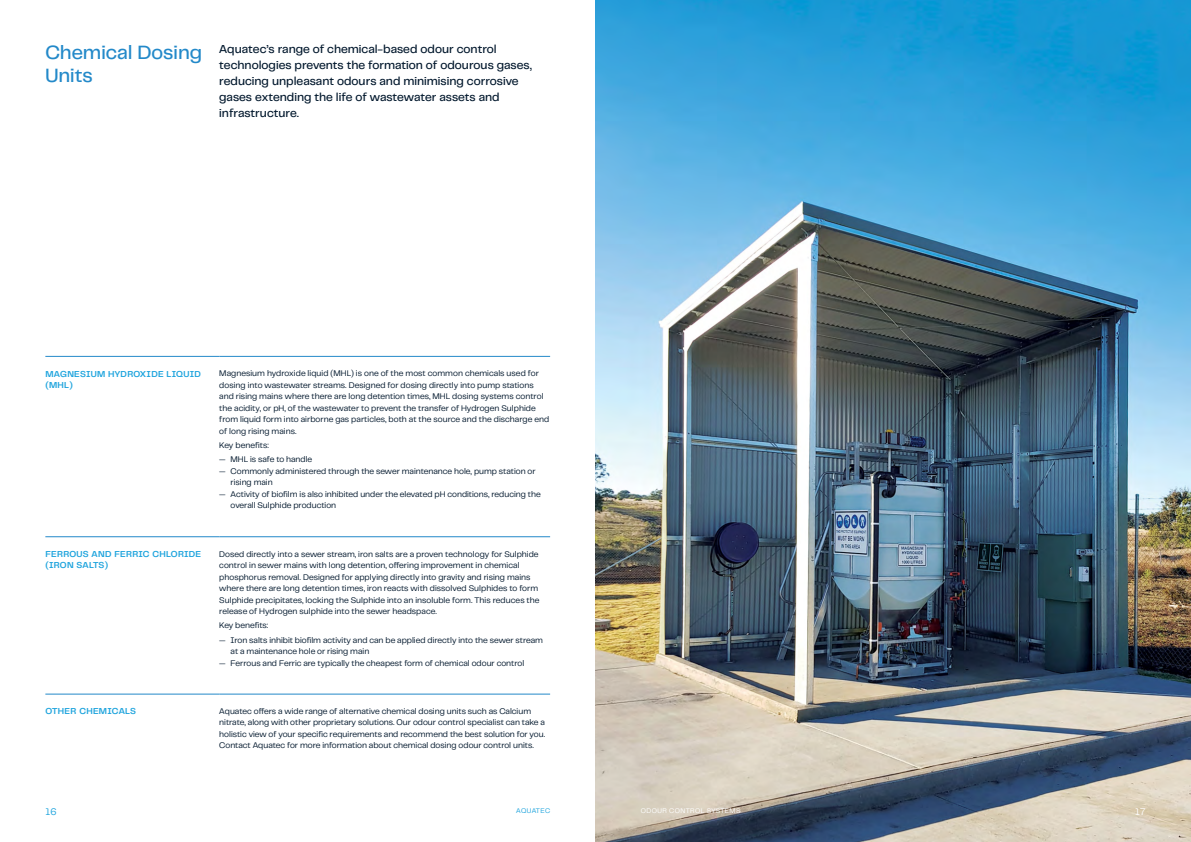
<style>
.page{position:relative;width:1191px;height:842px;background:#fff}
.page>*{position:absolute;margin:0;border:0;box-sizing:border-box;transform-origin:0 0}
.H1___20pt___Light_Blue{font:500 20px "PP Telegraf";color:#2389c9}
.Body_Large___12pt___Midnight{font:500 12px/16px "PP Telegraf";color:#02182d}
.t1{font:10px "PP Telegraf";color:#1fa4dd}
.t2{font:10px "PP Telegraf";color:#fff}
.H2___Caps___9pt___Light_Blue{font:600 9px/11px "PP Telegraf";letter-spacing:.035em;color:#1fa4dd}
.Body_Regular___8_5pt___Midnight{font:8.5px/11.5px "PP Telegraf";color:#02182d}
.t3{font:7px "PP Telegraf";letter-spacing:.06em;color:#fff}
.t4{font:7px "PP Telegraf";letter-spacing:.045em;color:#1fa4dd}
</style>
<div class="page">
<img style="left:595px;top:0;width:596px;height:842px">
<hr style="left:45px;top:356px;width:174px;height:1px;background:#2389c9">
<hr style="left:219px;top:356px;width:331px;height:1px;background:#2389c9">
<hr style="left:45px;top:536px;width:174px;height:1px;background:#2389c9">
<hr style="left:219px;top:536px;width:331px;height:1px;background:#2389c9">
<hr style="left:45px;top:694px;width:174px;height:1px;background:#2389c9">
<hr style="left:219px;top:694px;width:331px;height:1px;background:#2389c9">
<p class="H1___20pt___Light_Blue" style="left:45px;top:38px;width:158px">Chemical Dosing</p>
<p class="H1___20pt___Light_Blue" style="left:45px;top:61px;width:49px">Units</p>
<p class="Body_Large___12pt___Midnight" style="left:219px;top:41px;width:314px">Aquatec’s range of chemical-based odour control technologies prevents the formation of odourous gases, reducing unpleasant odours and minimising corrosive gases extending the life of wastewater assets and infrastructure.</p>
<p class="H2___Caps___9pt___Light_Blue" style="left:45px;top:368px;width:157px">MAGNESIUM HYDROXIDE LIQUID (MHL)</p>
<p class="Body_Regular___8_5pt___Midnight" style="left:219px;top:367px;width:331px">Magnesium hydroxide liquid (MHL) is one of the most common chemicals used for dosing into wastewater streams. Designed for dosing directly into pump stations and rising mains where there are long detention times, MHL dosing systems control the acidity, or pH, of the wastewater to prevent the transfer of Hydrogen Sulphide from liquid form into airborne gas particles, both at the source and the discharge end of long rising mains.</p>
<p class="Body_Regular___8_5pt___Midnight" style="left:219px;top:439px;width:51px">Key benefits:</p>
<p class="Body_Regular___8_5pt___Midnight" style="left:219px;top:453px;width:94px">— MHL is safe to handle</p>
<p class="Body_Regular___8_5pt___Midnight" style="left:231px;top:465px;width:306px;text-indent:-11px">— Commonly administered through the sewer maintenance hole, pump station or rising main</p>
<p class="Body_Regular___8_5pt___Midnight" style="left:231px;top:488px;width:311px;text-indent:-11px">— Activity of biofilm is also inhibited under the elevated pH conditions, reducing the overall Sulphide production</p>
<p class="H2___Caps___9pt___Light_Blue" style="left:45px;top:548px;width:157px">FERROUS AND FERRIC CHLORIDE (IRON SALTS)</p>
<p class="Body_Regular___8_5pt___Midnight" style="left:219px;top:547px;width:322px">Dosed directly into a sewer stream, iron salts are a proven technology for Sulphide control in sewer mains with long detention, offering improvement in chemical phosphorus removal. Designed for applying directly into gravity and rising mains where there are long detention times, iron reacts with dissolved Sulphides to form Sulphide precipitates, locking the Sulphide into an insoluble form. This reduces the release of Hydrogen sulphide into the sewer headspace.</p>
<p class="Body_Regular___8_5pt___Midnight" style="left:219px;top:619px;width:51px">Key benefits:</p>
<p class="Body_Regular___8_5pt___Midnight" style="left:231px;top:634px;width:314px;text-indent:-11px">— Iron salts inhibit biofilm activity and can be applied directly into the sewer stream at a maintenance hole or rising main</p>
<p class="Body_Regular___8_5pt___Midnight" style="left:219px;top:657px;width:306px">— Ferrous and Ferric are typically the cheapest form of chemical odour control</p>
<p class="H2___Caps___9pt___Light_Blue" style="left:45px;top:705px;width:92px">OTHER CHEMICALS</p>
<p class="Body_Regular___8_5pt___Midnight" style="left:219px;top:705px;width:327px">Aquatec offers a wide range of alternative chemical dosing units such as Calcium nitrate, along with other proprietary solutions. Our odour control specialist can take a holistic view of your specific requirements and recommend the best solution for you.<br>Contact Aquatec for more information about chemical dosing odour control units.</p>
<p class="t1" style="left:45px;top:804px;width:13px">16</p>
<p class="t4" style="left:516px;top:805px;width:35px">AQUATEC</p>
<p class="t3" style="left:641px;top:805px;width:101px">ODOUR CONTROL SYSTEMS</p>
<p class="t2" style="left:1135px;top:804px;width:12px">17</p>
</div>
